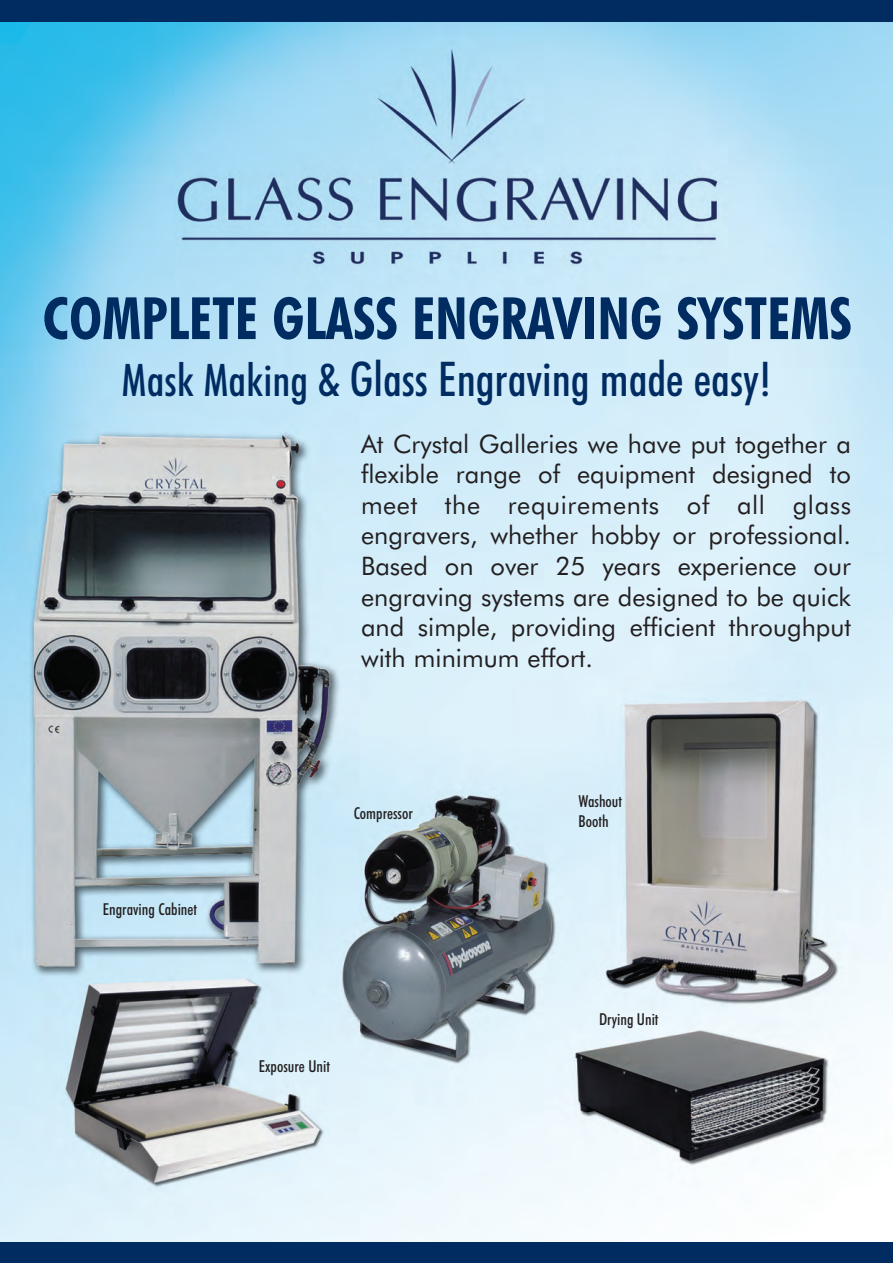
<style>
.page{position:relative;width:893px;height:1263px;background:#fff}
.page>*{position:absolute;margin:0;border:0;box-sizing:border-box;transform-origin:0 0}
.t1{font:700 condensed 58.5px "Futura BT";color:#002c62}
.t2{font:500 condensed 48px "Futura BT";color:#002c62}
.t3{font:25.5px/30.6px "Futura BT";color:#231f20;text-align:justify}
.t4{font:500 condensed 16.5px/19.8px "Futura BT";color:#231f20}
.s1{font-size:45px}
</style>
<div class="page">
<img style="left:0;top:21px;width:892px;height:1221px">
<div style="left:0;top:0;width:892px;height:21px;background:#002c62"></div>
<div style="left:0;top:1242px;width:892px;height:21px;background:#002c62"></div>
<h1 class="t1" style="left:42px;top:295px;width:810px">COMPLETE GLASS ENGRAVING SYSTEMS</h1>
<h2 class="t2" style="left:122px;top:359px;width:651px"><span class="s1">Mask Making &amp;</span> Glass Engraving made easy!</h2>
<p class="t3" style="left:361px;top:431px;width:491px">At Crystal Galleries we have put together a flexible range of equipment designed to meet the requirements of all glass engravers, whether hobby or professional.<br>Based on over 25 years experience our engraving systems are designed to be quick and simple, providing efficient throughput with minimum effort.</p>
<p class="t4" style="left:103px;top:901px;width:96px">Engraving Cabinet</p>
<p class="t4" style="left:353px;top:805px;width:61px">Compressor</p>
<p class="t4" style="left:259px;top:1058px;width:73px">Exposure Unit</p>
<p class="t4" style="left:578px;top:792px;width:45px">Washout<br>Booth</p>
<p class="t4" style="left:599px;top:1011px;width:61px">Drying Unit</p>
</div>
